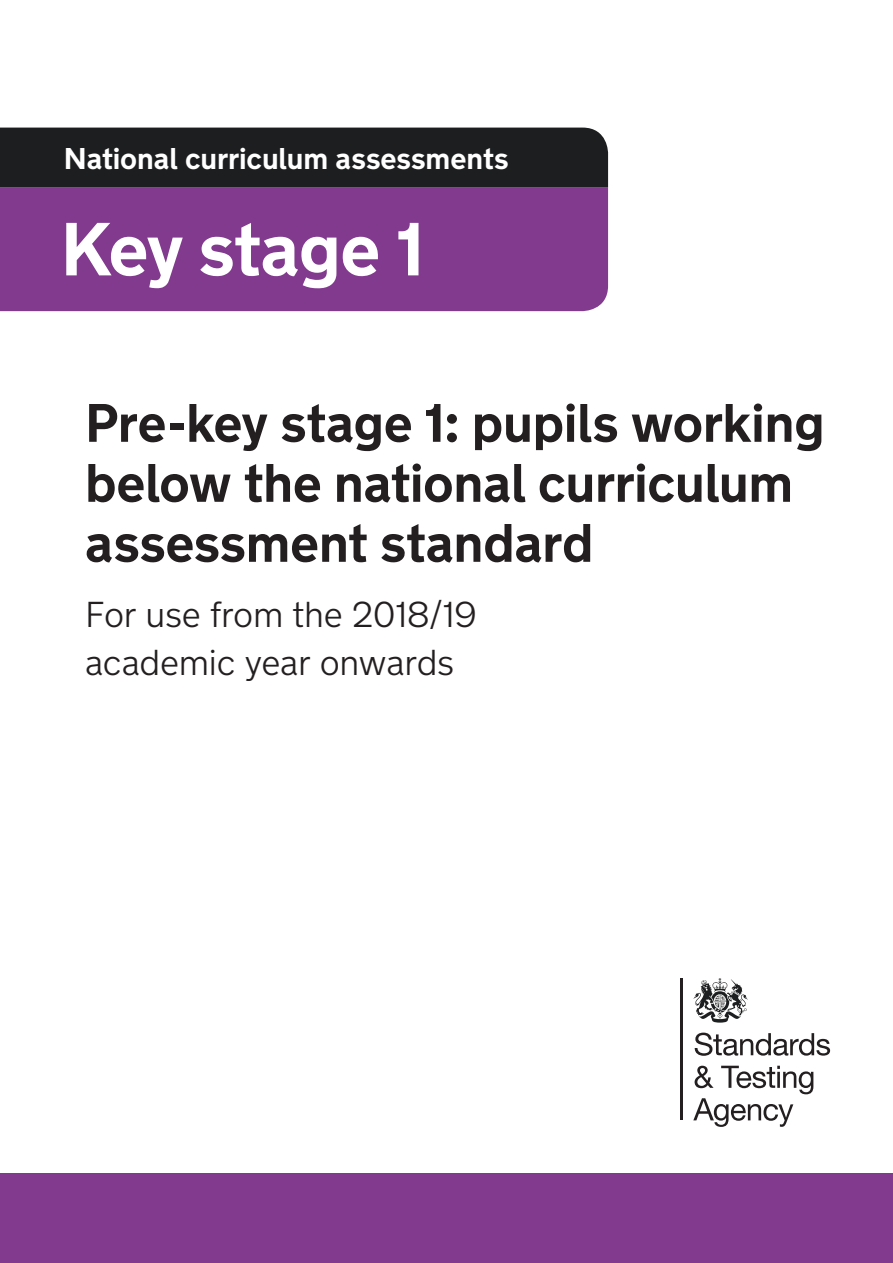
<style>
.page{position:relative;width:893px;height:1263px;background:#fff}
.page>*{position:absolute;margin:0;border:0;box-sizing:border-box;transform-origin:0 0}
.KeyStage{font:700 75px "New Transport";letter-spacing:-.015em;color:#fff}
.Full_Test_Title{font:700 54px/60px "New Transport";letter-spacing:-.01em;color:#231f20}
.Full_Test_Title-2{font:300 36px/48px "New Transport";letter-spacing:-.01em;color:#231f20}
.National_Curriculum{font:700 30px "New Transport";letter-spacing:-.005em;color:#fff}
</style>
<div class="page">
<div style="left:0;top:1174px;width:893px;height:89px;background:#813a8e"></div>
<div style="left:0;top:187px;width:608px;height:124px;background:#813a8e"></div>
<div style="left:0;top:128px;width:608px;height:59px;background:#1d1e1f"></div>
<hr style="left:680px;top:978px;width:3px;height:142px;background:#231f20">
<svg style="left:693px;top:978px;width:55px;height:44px"></svg>
<svg style="left:695px;top:1032px;width:135px;height:24px"></svg>
<svg style="left:693px;top:1066px;width:120px;height:61px"></svg>
<p class="National_Curriculum" style="left:64px;top:139px;width:446px">National curriculum assessments</p>
<p class="KeyStage" style="left:61px;top:202px;width:365px">Key stage 1</p>
<p class="Full_Test_Title" style="left:85px;top:394px;width:741px">Pre-key stage 1: pupils working below the national curriculum assessment standard</p>
<p class="Full_Test_Title-2" style="left:85px;top:590px;width:394px">For use from the 2018/19 academic year onwards</p>
</div>
